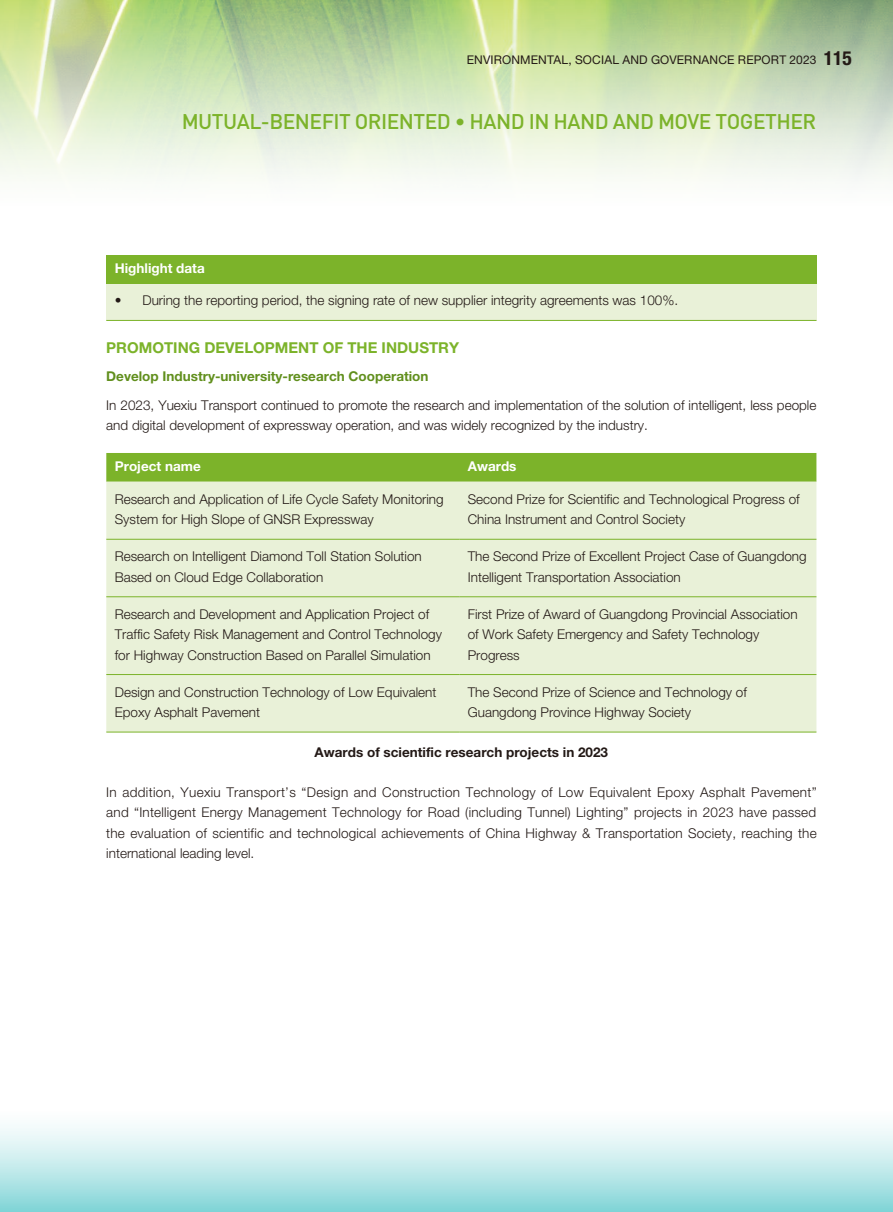
<style>
.page{position:relative;width:893px;height:1212px;background:#fff}
.page>*{position:absolute;margin:0;border:0;box-sizing:border-box;transform-origin:0 0}
.t1{font:500 21px "DIN Pro";letter-spacing:-.025em;color:#7cb32a}
.t2{font:700 15px "Helvetica Neue LT Std";color:#7cb32a}
.t3{font:300 13.5px/20.2px "Helvetica Neue LT Std";color:#231916}
.t4{font:700 13.5px "Helvetica Neue LT Std";color:#618f1d}
.t5{font:700 13.5px "Helvetica Neue LT Std";color:#231916}
.t6{font:700 13.5px "Helvetica Neue LT Std";color:#fff}
.t7{font:12px "Helvetica Neue LT Std";letter-spacing:.015em;color:#231916}
.s1{font-weight:700;font-stretch:condensed;font-size:19.5px}
</style>
<div class="page">
<img style="left:0;top:0;width:893px;height:179px">
<div style="left:0;top:1099px;width:893px;height:113px;background:linear-gradient(to bottom,#fff,#8bd7da)"></div>
<div style="left:106px;top:255px;width:710px;height:29px;background:#7cb32a"></div>
<div style="left:106px;top:284px;width:710px;height:36px;background:#e9f1d8"></div>
<hr style="left:106px;top:320px;width:710px;height:1px;background:#7cb32a">
<div style="left:106px;top:453px;width:710px;height:29px;background:#7cb32a"></div>
<div style="left:106px;top:482px;width:710px;height:250px;background:#e9f1d8"></div>
<hr style="left:106px;top:539px;width:353px;height:1px;background:#7cb32a">
<hr style="left:459px;top:539px;width:357px;height:1px;background:#7cb32a">
<hr style="left:106px;top:596px;width:353px;height:1px;background:#7cb32a">
<hr style="left:459px;top:596px;width:357px;height:1px;background:#7cb32a">
<hr style="left:106px;top:674px;width:353px;height:1px;background:#7cb32a">
<hr style="left:459px;top:674px;width:357px;height:1px;background:#7cb32a">
<hr style="left:106px;top:732px;width:353px;height:1px;background:#7cb32a">
<hr style="left:459px;top:732px;width:357px;height:1px;background:#7cb32a">
<p class="t7" style="left:467px;top:52px;width:386px">ENVIRONMENTAL, SOCIAL AND GOVERNANCE REPORT 2023 <span class="s1">115</span></p>
<h1 class="t1" style="left:182px;top:107px;width:636px">MUTUAL-BENEFIT ORIENTED • HAND IN HAND AND MOVE TOGETHER</h1>
<p class="t6" style="left:115px;top:260px;width:91px">Highlight data</p>
<p class="t3" style="left:115px;top:290px;width:565px">• During the reporting period, the signing rate of new supplier integrity agreements was 100%.</p>
<p class="t2" style="left:106px;top:338px;width:354px">PROMOTING DEVELOPMENT OF THE INDUSTRY</p>
<p class="t4" style="left:106px;top:368px;width:324px">Develop Industry-university-research Cooperation</p>
<p class="t3" style="left:106px;top:395px;width:712px">In 2023, Yuexiu Transport continued to promote the research and implementation of the solution of intelligent, less people and digital development of expressway operation, and was widely recognized by the industry.</p>
<p class="t6" style="left:115px;top:458px;width:87px">Project name</p>
<p class="t6" style="left:468px;top:458px;width:50px">Awards</p>
<p class="t3" style="left:115px;top:489px;width:330px">Research and Application of Life Cycle Safety Monitoring<br>System for High Slope of GNSR Expressway</p>
<p class="t3" style="left:468px;top:489px;width:333px">Second Prize for Scientific and Technological Progress of<br>China Instrument and Control Society</p>
<p class="t3" style="left:115px;top:546px;width:309px">Research on Intelligent Diamond Toll Station Solution<br>Based on Cloud Edge Collaboration</p>
<p class="t3" style="left:468px;top:546px;width:340px">The Second Prize of Excellent Project Case of Guangdong<br>Intelligent Transportation Association</p>
<p class="t3" style="left:115px;top:604px;width:329px">Research and Development and Application Project of<br>Traffic Safety Risk Management and Control Technology for Highway Construction Based on Parallel Simulation</p>
<p class="t3" style="left:468px;top:604px;width:331px">First Prize of Award of Guangdong Provincial Association of Work Safety Emergency and Safety Technology<br>Progress</p>
<p class="t3" style="left:115px;top:681px;width:323px">Design and Construction Technology of Low Equivalent<br>Epoxy Asphalt Pavement</p>
<p class="t3" style="left:468px;top:681px;width:281px">The Second Prize of Science and Technology of<br>Guangdong Province Highway Society</p>
<p class="t5" style="left:315px;top:743px;width:295px">Awards of scientific research projects in 2023</p>
<p class="t3" style="left:106px;top:782px;width:712px;text-align:justify">In addition, Yuexiu Transport’s “Design and Construction Technology of Low Equivalent Epoxy Asphalt Pavement” and “Intelligent Energy Management Technology for Road (including Tunnel) Lighting” projects in 2023 have passed the evaluation of scientific and technological achievements of China Highway &amp; Transportation Society, reaching the international leading level.</p>
</div>
